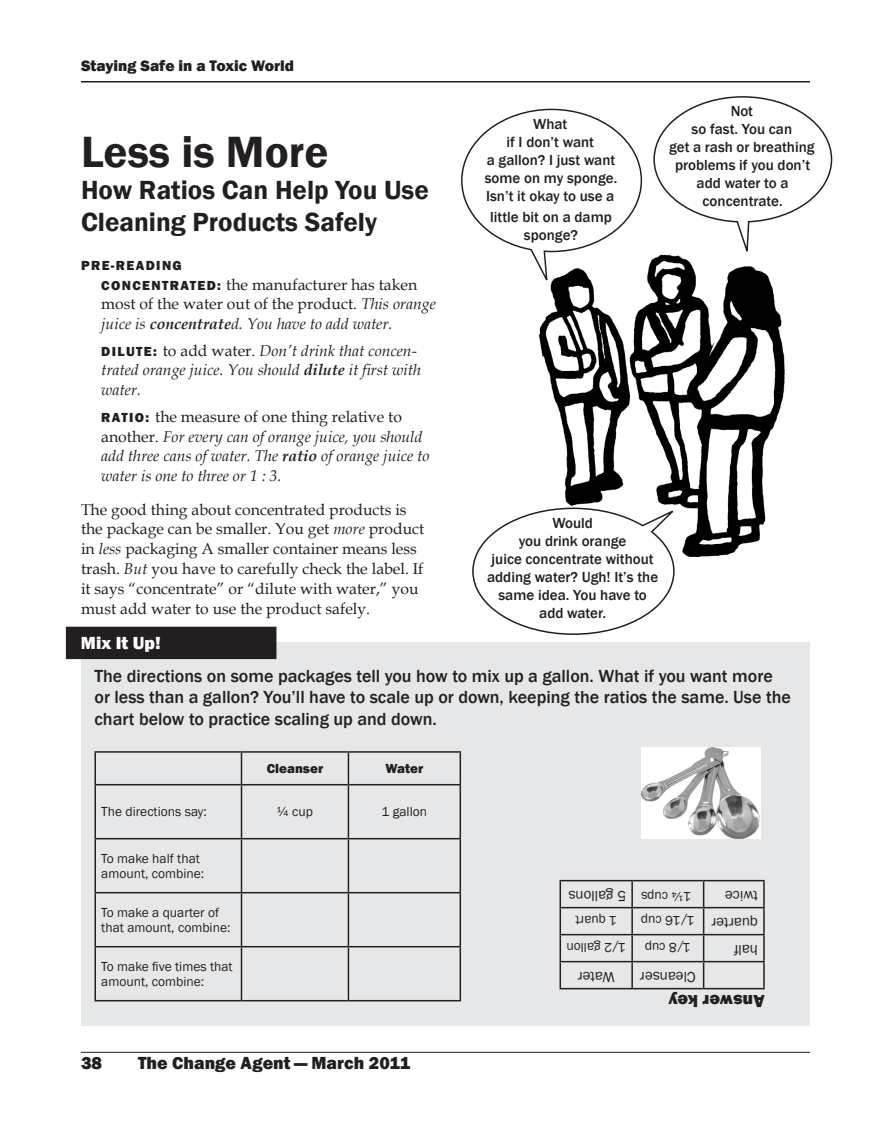
<style>
.page{position:relative;width:891px;height:1134px;background:#fff}
.page>*{position:absolute;margin:0;border:0;box-sizing:border-box;transform-origin:0 0}
.Headline_use{font:600 45px "Franklin Gothic";color:#231f20}
.Headline_use_subtitl{font:600 27px/32.4px "Franklin Gothic";color:#231f20}
.Box_Text{font:500 18px/21.6px "Franklin Gothic";color:#231f20}
.Box_Text-2{font:800 18px "Franklin Gothic";color:#231f20}
.For_Discussion{font:800 18px "Franklin Gothic";color:#fff}
.Body_text_use_NO_IND{font:15.75px/19.8px "Book Antiqua";color:#231f20}
.Body_text_use_NO_IND-2{font:italic 15.75px/19.8px "Book Antiqua";color:#231f20}
.t1{font:800 15.75px "Franklin Gothic";color:#231f20}
.Box_Text-3{font:500 15px/18px "Franklin Gothic";color:#231f20;text-align:center}
.t2{font:15px "Franklin Gothic";color:#231f20}
.chart_text{font:13.5px/15px "Franklin Gothic";color:#231f20}
.chart_text-2{font:800 13.5px "Franklin Gothic";color:#231f20}
.Body_text_use_NO_IND-3{font:800 13.5px "Franklin Gothic";letter-spacing:.1em;color:#231f20}
.s1{font-family:"Franklin Gothic";font-weight:800;font-size:13.5px}
.s2{font-style:italic}
.s3{font-weight:700;font-style:italic}
.s4{font-family:"Franklin Gothic";font-weight:800;font-style:normal;font-size:13.5px}
.s5{font-style:normal}
.s6{font-weight:700}
</style>
<div class="page">
<hr style="left:81px;top:81px;width:729px;height:1px;background:#231f20">
<hr style="left:81px;top:1052px;width:729px;height:1px;background:#231f20">
<img style="left:538px;top:259px;width:247px;height:297px">
<svg style="left:472px;top:507px;width:203px;height:128px"></svg>
<svg style="left:653px;top:96px;width:180px;height:163px"></svg>
<svg style="left:461px;top:108px;width:182px;height:179px"></svg>
<div style="left:81px;top:642px;width:729px;height:384px;background:#e6e7e9"></div>
<hr style="left:94px;top:751px;width:148px;height:2px;background:#231f20">
<hr style="left:94px;top:753px;width:2px;height:31px;background:#231f20">
<hr style="left:242px;top:751px;width:106px;height:2px;background:#231f20">
<hr style="left:241px;top:753px;width:1px;height:31px;background:#231f20">
<hr style="left:348px;top:751px;width:113px;height:2px;background:#231f20">
<hr style="left:348px;top:753px;width:1px;height:31px;background:#231f20">
<hr style="left:460px;top:753px;width:1px;height:31px;background:#231f20">
<hr style="left:94px;top:784px;width:148px;height:1px;background:#231f20">
<hr style="left:94px;top:785px;width:2px;height:53px;background:#231f20">
<hr style="left:242px;top:784px;width:106px;height:1px;background:#231f20">
<hr style="left:241px;top:785px;width:1px;height:53px;background:#231f20">
<hr style="left:348px;top:784px;width:113px;height:1px;background:#231f20">
<hr style="left:348px;top:785px;width:1px;height:53px;background:#231f20">
<hr style="left:460px;top:785px;width:1px;height:53px;background:#231f20">
<hr style="left:94px;top:838px;width:148px;height:1px;background:#231f20">
<hr style="left:94px;top:839px;width:2px;height:53px;background:#231f20">
<hr style="left:242px;top:838px;width:106px;height:1px;background:#231f20">
<hr style="left:241px;top:839px;width:1px;height:53px;background:#231f20">
<hr style="left:348px;top:838px;width:113px;height:1px;background:#231f20">
<hr style="left:348px;top:839px;width:1px;height:53px;background:#231f20">
<hr style="left:460px;top:839px;width:1px;height:53px;background:#231f20">
<hr style="left:94px;top:892px;width:148px;height:1px;background:#231f20">
<hr style="left:94px;top:893px;width:2px;height:53px;background:#231f20">
<hr style="left:242px;top:892px;width:106px;height:1px;background:#231f20">
<hr style="left:241px;top:893px;width:1px;height:53px;background:#231f20">
<hr style="left:348px;top:892px;width:113px;height:1px;background:#231f20">
<hr style="left:348px;top:893px;width:1px;height:53px;background:#231f20">
<hr style="left:460px;top:893px;width:1px;height:53px;background:#231f20">
<hr style="left:94px;top:946px;width:148px;height:1px;background:#231f20">
<hr style="left:94px;top:947px;width:2px;height:53px;background:#231f20">
<hr style="left:242px;top:946px;width:106px;height:1px;background:#231f20">
<hr style="left:241px;top:947px;width:1px;height:53px;background:#231f20">
<hr style="left:348px;top:946px;width:113px;height:1px;background:#231f20">
<hr style="left:348px;top:947px;width:1px;height:53px;background:#231f20">
<hr style="left:460px;top:947px;width:1px;height:53px;background:#231f20">
<hr style="left:94px;top:1000px;width:148px;height:1px;background:#231f20">
<hr style="left:242px;top:1000px;width:106px;height:1px;background:#231f20">
<hr style="left:348px;top:1000px;width:113px;height:1px;background:#231f20">
<div style="left:67px;top:627px;width:209px;height:31px;background:#231f20"></div>
<div style="left:66px;top:627px;width:210px;height:32px;border:2px solid #231f20"></div>
<hr style="left:704px;top:988px;width:61px;height:1px;background:#231f20">
<hr style="left:763px;top:962px;width:2px;height:26px;background:#231f20">
<hr style="left:632px;top:988px;width:72px;height:1px;background:#231f20">
<hr style="left:560px;top:988px;width:72px;height:1px;background:#231f20">
<hr style="left:631px;top:962px;width:2px;height:26px;background:#231f20">
<hr style="left:704px;top:961px;width:61px;height:1px;background:#231f20">
<hr style="left:763px;top:935px;width:2px;height:26px;background:#231f20">
<hr style="left:632px;top:961px;width:72px;height:1px;background:#231f20">
<hr style="left:560px;top:961px;width:72px;height:1px;background:#231f20">
<hr style="left:631px;top:935px;width:2px;height:26px;background:#231f20">
<hr style="left:704px;top:934px;width:61px;height:1px;background:#231f20">
<hr style="left:763px;top:908px;width:2px;height:26px;background:#231f20">
<hr style="left:632px;top:934px;width:72px;height:1px;background:#231f20">
<hr style="left:560px;top:934px;width:72px;height:1px;background:#231f20">
<hr style="left:631px;top:908px;width:2px;height:26px;background:#231f20">
<hr style="left:704px;top:907px;width:61px;height:1px;background:#231f20">
<hr style="left:763px;top:881px;width:2px;height:26px;background:#231f20">
<hr style="left:632px;top:907px;width:72px;height:1px;background:#231f20">
<svg style="left:703px;top:881px;width:1px;height:107px"></svg>
<hr style="left:560px;top:907px;width:72px;height:1px;background:#231f20">
<hr style="left:631px;top:881px;width:2px;height:26px;background:#231f20">
<svg style="left:560px;top:881px;width:1px;height:107px"></svg>
<hr style="left:704px;top:880px;width:61px;height:1px;background:#231f20">
<hr style="left:632px;top:880px;width:72px;height:1px;background:#231f20">
<hr style="left:560px;top:880px;width:72px;height:1px;background:#231f20">
<img style="left:641px;top:748px;width:119px;height:90px">
<p class="t1" style="left:81px;top:56px;width:214px">Staying Safe in a Toxic World</p>
<p class="Headline_use" style="left:81px;top:124px;width:249px">Less is More</p>
<p class="Headline_use_subtitl" style="left:81px;top:174px;width:349px">How Ratios Can Help You Use<br>Cleaning Products Safely</p>
<p class="Body_text_use_NO_IND-3" style="left:81px;top:256px;width:102px">PRE-READING</p>
<p class="Body_text_use_NO_IND" style="left:101px;top:274px;width:336px"><span class="s1">CONCENTRATED:</span> the manufacturer has taken most of the water out of the product. <span class="s2">This orange juice is</span> <span class="s3">concentrate</span><span class="s2">d. You have to add water.</span></p>
<p class="Body_text_use_NO_IND-2" style="left:101px;top:340px;width:321px"><span class="s4">DILUTE:</span> <span class="s5">to add water.</span> Don’t drink that concen&shy;trated orange juice. You should <span class="s6">dilute</span> it first with water.</p>
<p class="Body_text_use_NO_IND-2" style="left:101px;top:406px;width:330px"><span class="s4">RATIO:</span> <span class="s5">the measure of one thing relative to another.</span> For every can of orange juice, you should add three cans of water. The <span class="s6">ratio</span> of orange juice to water is one to three or 1 : 3.</p>
<p class="Body_text_use_NO_IND" style="left:81px;top:499px;width:345px">The good thing about concentrated products is the package can be smaller. You get <span class="s2">more</span> product in <span class="s2">less</span> packaging A smaller container means less trash. <span class="s2">But</span> you have to carefully check the label. If it says “concentrate” or “dilute with water,” you must add water to use the product safely.</p>
<p class="For_Discussion" style="left:81px;top:632px;width:81px">Mix It Up!</p>
<p class="Box_Text-3" style="left:485px;top:115px;width:134px">What<br>if I don’t want<br>a gallon? I just want some on my sponge.<br>Isn’t it okay to use a</p>
<p class="Box_Text-3" style="left:490px;top:208px;width:123px">little bit on a damp sponge?</p>
<p class="Box_Text-3" style="left:669px;top:103px;width:147px">Not<br>so fast. You can<br>get a rash or breathing problems if you don’t add water to a concentrate.</p>
<p class="Box_Text-3" style="left:487px;top:514px;width:173px">Would<br>you drink orange<br>juice concentrate without adding water? Ugh! It’s the same idea. You have to add water.</p>
<p class="Box_Text" style="left:94px;top:665px;width:698px">The directions on some packages tell you how to mix up a gallon. What if you want more or less than a gallon? You’ll have to scale up or down, keeping the ratios the same. Use the chart below to practice scaling up and down.</p>
<p class="chart_text-2" style="left:267px;top:760px;width:58px">Cleanser</p>
<p class="chart_text-2" style="left:386px;top:760px;width:39px">Water</p>
<p class="chart_text" style="left:101px;top:805px;width:107px">The directions say:</p>
<p class="chart_text" style="left:277px;top:805px;width:38px">¼ cup</p>
<p class="chart_text" style="left:382px;top:805px;width:47px">1 gallon</p>
<p class="chart_text" style="left:101px;top:851px;width:105px">To make half that amount, combine:</p>
<p class="chart_text" style="left:101px;top:905px;width:131px">To make a quarter of that amount, combine:</p>
<p class="chart_text" style="left:101px;top:959px;width:133px">To make five times that amount, combine:</p>
<p class="t2" style="left:626px;top:905px;width:59px;rotate:-180deg">5 gallons</p>
<p class="chart_text" style="left:691px;top:904px;width:52px;rotate:-180deg">1¼ cups</p>
<p class="t2" style="left:758px;top:905px;width:34px;rotate:-180deg">twice</p>
<p class="chart_text" style="left:617px;top:928px;width:43px;rotate:-180deg">1 quart</p>
<p class="chart_text" style="left:695px;top:928px;width:55px;rotate:-180deg">1/16 cup</p>
<p class="t2" style="left:758px;top:932px;width:48px;rotate:-180deg">quarter</p>
<p class="chart_text" style="left:626px;top:955px;width:61px;rotate:-180deg">1/2 gallon</p>
<p class="chart_text" style="left:691px;top:955px;width:48px;rotate:-180deg">1/8 cup</p>
<p class="t2" style="left:758px;top:959px;width:25px;rotate:-180deg">half</p>
<p class="t2" style="left:615px;top:986px;width:38px;rotate:-180deg">Water</p>
<p class="t2" style="left:696px;top:986px;width:57px;rotate:-180deg">Cleanser</p>
<p class="Box_Text-2" style="left:81px;top:1052px;width:23px">38</p>
<p class="Box_Text-2" style="left:138px;top:1052px;width:274px">The Change Agent — March 2011</p>
<p class="Box_Text-2" style="left:765px;top:1013px;width:98px;rotate:-180deg">Answer key</p>
</div>
